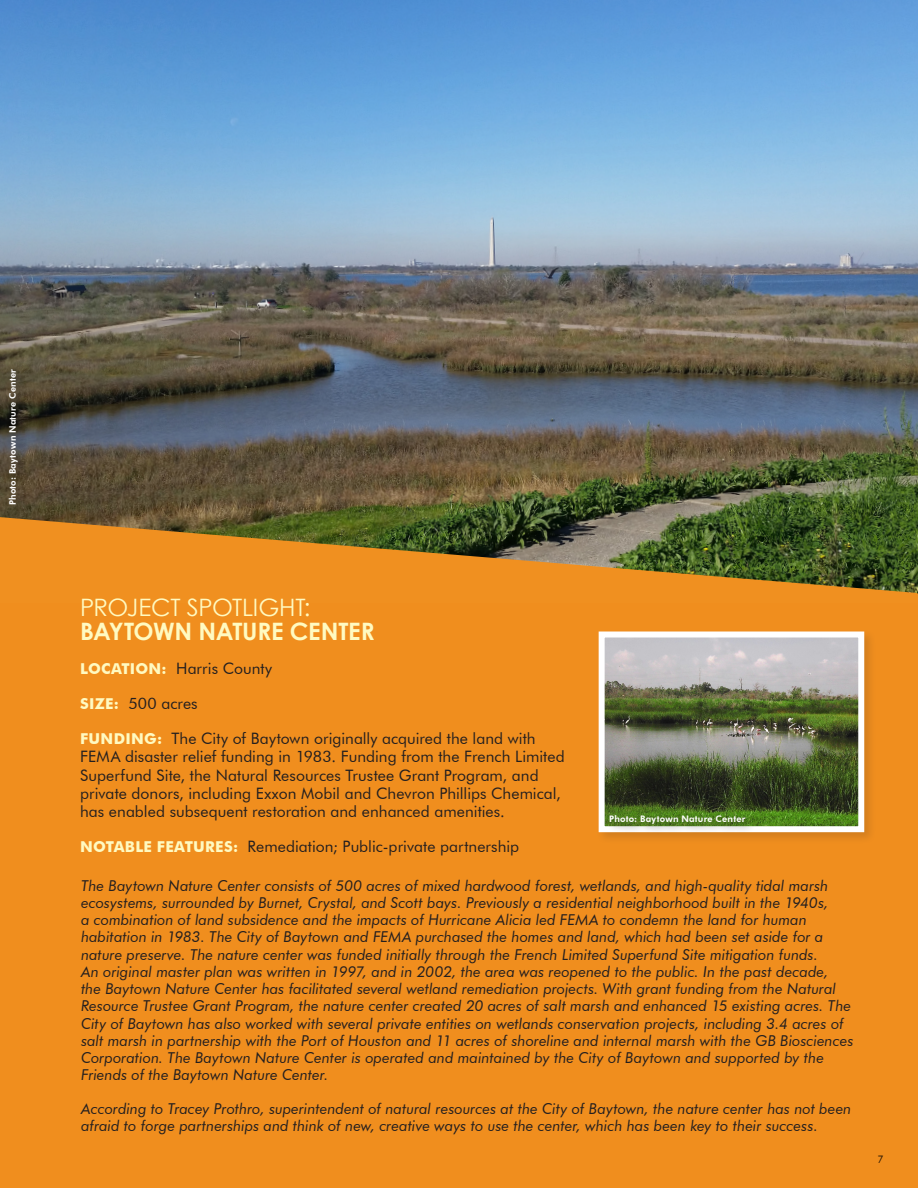
<style>
.page{position:relative;width:918px;height:1188px;background:#fff}
.page>*{position:absolute;margin:0;border:0;box-sizing:border-box;transform-origin:0 0}
.t1{font:700 24px/24px "Century Gothic";letter-spacing:-.01em;color:#fffac1}
.t2{font:15.75px/18.1px "Futura BT";letter-spacing:.005em;color:#231f20}
.t3{font:italic 15px/17.2px "Futura BT";color:#231f20}
.t4{font:10.5px "Futura BT";color:#231f20}
.Heading_2{font:800 9px "Futura BT";letter-spacing:.025em;color:#fff}
.s1{font-weight:400}
.s2{font-weight:700;font-size:15px;color:#fffac1}
</style>
<div class="page">
<div style="left:0;top:603px;width:918px;height:585px;background:#f08e1e"></div>
<img style="left:0;top:0;width:918px;height:517px">
<div style="left:596px;top:628px;width:280px;height:216px;background:#231f20;opacity:.15"></div>
<img style="left:606px;top:639px;width:251px;height:186px">
<div style="left:599px;top:632px;width:265px;height:200px;border:6px solid #fff"></div>
<svg style="left:0;top:517px;width:918px;height:86px;background:#a67725"></svg>
<div style="left:7px;top:367px;width:22px;height:150px;background:#231f20;opacity:.5"></div>
<div style="left:607px;top:813px;width:150px;height:23px;background:#231f20;opacity:.5"></div>
<p class="Heading_2" style="left:7px;top:505px;width:138px;rotate:-90deg">Photo: Baytown Nature Center</p>
<p class="t1" style="left:80px;top:594px;width:296px"><span class="s1">PROJECT SPOTLIGHT:<br></span>BAYTOWN NATURE CENTER</p>
<p class="t2" style="left:80px;top:660px;width:194px"><span class="s2">LOCATION:</span> Harris County</p>
<p class="t2" style="left:80px;top:695px;width:119px"><span class="s2">SIZE:</span> 500 acres</p>
<p class="t2" style="left:80px;top:730px;width:486px"><span class="s2">FUNDING:</span> The City of Baytown originally acquired the land with FEMA disaster relief funding in 1983. Funding from the French Limited Superfund Site, the Natural Resources Trustee Grant Program, and private donors, including Exxon Mobil and Chevron Phillips Chemical, has enabled subsequent restoration and enhanced amenities.</p>
<p class="t2" style="left:80px;top:837px;width:441px"><span class="s2">NOTABLE FEATURES:</span> Remediation; Public-private partnership</p>
<p class="Heading_2" style="left:609px;top:813px;width:138px">Photo: Baytown Nature Center</p>
<p class="t3" style="left:81px;top:876px;width:774px">The Baytown Nature Center consists of 500 acres of mixed hardwood forest, wetlands, and high-quality tidal marsh ecosystems, surrounded by Burnet, Crystal, and Scott bays. Previously a residential neighborhood built in the 1940s,<br>a combination of land subsidence and the impacts of Hurricane Alicia led FEMA to condemn the land for human habitation in 1983. The City of Baytown and FEMA purchased the homes and land, which had been set aside for a nature preserve. The nature center was funded initially through the French Limited Superfund Site mitigation funds.<br>An original master plan was written in 1997, and in 2002, the area was reopened to the public. In the past decade,<br>the Baytown Nature Center has facilitated several wetland remediation projects. With grant funding from the Natural Resource Trustee Grant Program, the nature center created 20 acres of salt marsh and enhanced 15 existing acres. The City of Baytown has also worked with several private entities on wetlands conservation projects, including 3.4 acres of salt marsh in partnership with the Port of Houston and 11 acres of shoreline and internal marsh with the GB Biosciences Corporation. The Baytown Nature Center is operated and maintained by the City of Baytown and supported by the Friends of the Baytown Nature Center.</p>
<p class="t3" style="left:81px;top:1100px;width:772px">According to Tracey Prothro, superintendent of natural resources at the City of Baytown, the nature center has not been afraid to forge partnerships and think of new, creative ways to use the center, which has been key to their success.</p>
<p class="t4" style="left:877px;top:1153px;width:8px">7</p>
</div>
